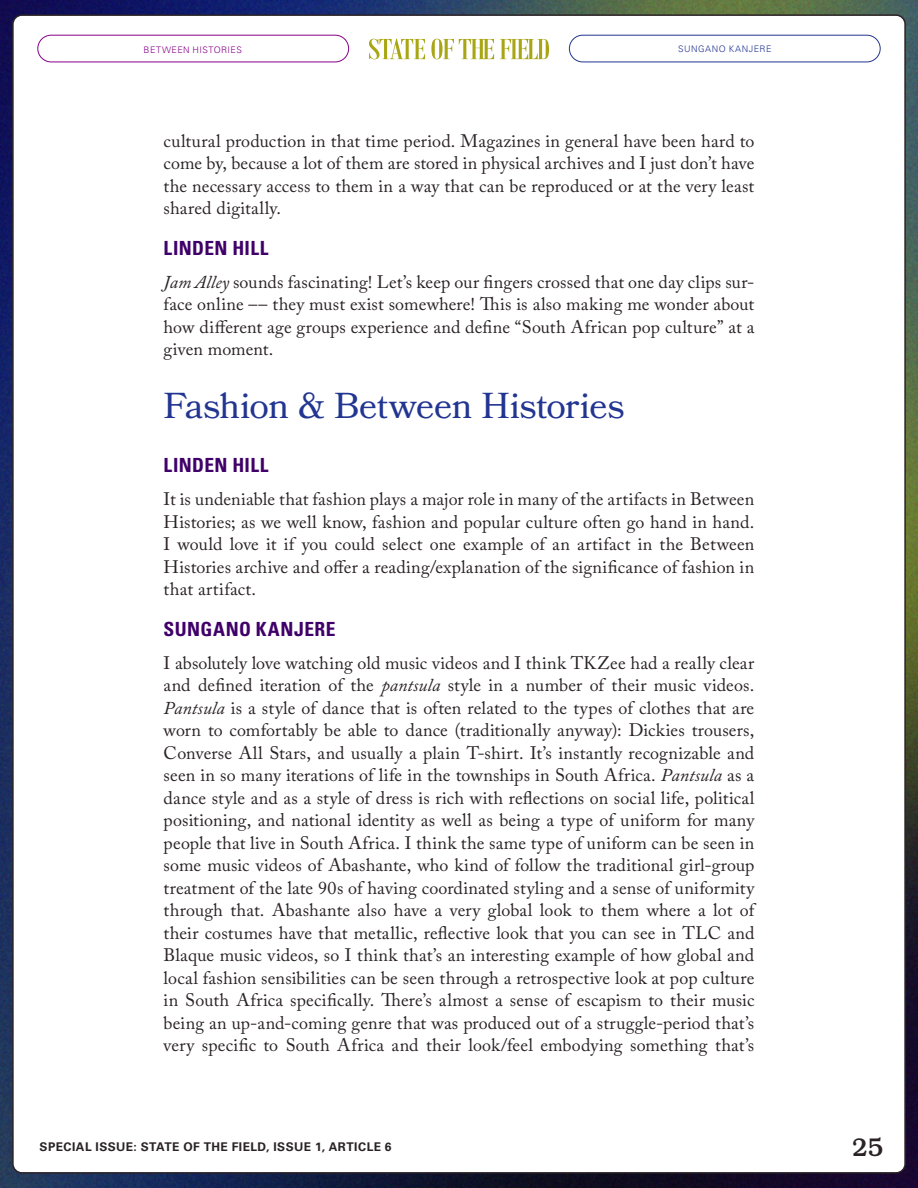
<style>
.page{position:relative;width:918px;height:1188px;background:#fff}
.page>*{position:absolute;margin:0;border:0;box-sizing:border-box;transform-origin:0 0}
.Heading_2{font:36px "Bookmania";letter-spacing:-.01em;color:#223591}
.t1{font:500 25.95px "Bookman Std";color:#2a2225}
.Subhead{font:700 condensed 19.5px "Univers LT Std";letter-spacing:.02em;color:#400069}
.Body_Copy{font:18px/22.5px "Adobe Caslon Pro";letter-spacing:.01em;color:#2a2225;text-align:justify}
.t2{font:700 12px "Univers LT Std";letter-spacing:.04em;color:#2a2225}
.t3{font:300 9px "Univers LT Std";letter-spacing:.045em;color:#87008a}
.t4{font:300 9px "Univers LT Std";letter-spacing:.055em;color:#223591}
.s1{font-style:italic}
</style>
<div class="page">
<img style="left:0;top:0;width:918px;height:1188px">
<div style="left:13px;top:15px;width:892px;height:1158px;background:#fff;border-radius:9px"></div>
<div style="left:37px;top:35px;width:312px;height:27px;border:1px solid #87008a;border-radius:13px"></div>
<div style="left:569px;top:35px;width:312px;height:27px;border:1px solid #223591;border-radius:13px"></div>
<svg style="left:369px;top:39px;width:56px;height:20px"></svg>
<svg style="left:431px;top:39px;width:63px;height:20px"></svg>
<svg style="left:500px;top:39px;width:49px;height:20px"></svg>
<p class="t3" style="left:144px;top:44px;width:100px">BETWEEN HISTORIES</p>
<p class="t4" style="left:678px;top:44px;width:95px">SUNGANO KANJERE</p>
<p class="Body_Copy" style="left:164px;top:129px;width:592px">cultural production in that time period. Magazines in general have been hard to come by, because a lot of them are stored in physical archives and I just don’t have the necessary access to them in a way that can be reproduced or at the very least shared digitally.</p>
<p class="Subhead" style="left:164px;top:236px;width:106px">LINDEN HILL</p>
<p class="Body_Copy" style="left:164px;top:270px;width:592px"><span class="s1">Jam Alley</span> sounds fascinating! Let’s keep our fingers crossed that one day clips sur&shy;face online –– they must exist somewhere! This is also making me wonder about how different age groups experience and define “South African pop culture” at a given moment.</p>
<p class="Heading_2" style="left:164px;top:385px;width:462px">Fashion &amp; Between Histories</p>
<p class="Subhead" style="left:164px;top:453px;width:106px">LINDEN HILL</p>
<p class="Body_Copy" style="left:164px;top:488px;width:592px">It is undeniable that fashion plays a major role in many of the artifacts in Between Histories; as we well know, fashion and popular culture often go hand in hand.<br>I would love it if you could select one example of an artifact in the Between Histories archive and offer a reading/explanation of the significance of fashion in that artifact.</p>
<p class="Subhead" style="left:164px;top:617px;width:173px">SUNGANO KANJERE</p>
<p class="Body_Copy" style="left:164px;top:651px;width:592px">I absolutely love watching old music videos and I think TKZee had a really clear and defined iteration of the <span class="s1">pantsula</span> style in a number of their music videos.<br><span class="s1">Pantsula</span> is a style of dance that is often related to the types of clothes that are worn to comfortably be able to dance (traditionally anyway): Dickies trousers, Converse All Stars, and usually a plain T-shirt. It’s instantly recognizable and seen in so many iterations of life in the townships in South Africa. <span class="s1">Pantsula</span> as a dance style and as a style of dress is rich with reflections on social life, political positioning, and national identity as well as being a type of uniform for many people that live in South Africa. I think the same type of uniform can be seen in some music videos of Abashante, who kind of follow the traditional girl-group treatment of the late 90s of having coordinated styling and a sense of uniformity through that. Abashante also have a very global look to them where a lot of their costumes have that metallic, reflective look that you can see in TLC and Blaque music videos, so I think that’s an interesting example of how global and local fashion sensibilities can be seen through a retrospective look at pop culture in South Africa specifically. There’s almost a sense of escapism to their music being an up-and-coming genre that was produced out of a struggle-period that’s very specific to South Africa and their look/feel embodying something that’s</p>
<p class="t2" style="left:40px;top:1140px;width:353px">SPECIAL ISSUE: STATE OF THE FIELD, ISSUE 1, ARTICLE 6</p>
<h2 class="t1" style="left:852px;top:1132px;width:33px">25</h2>
</div>
